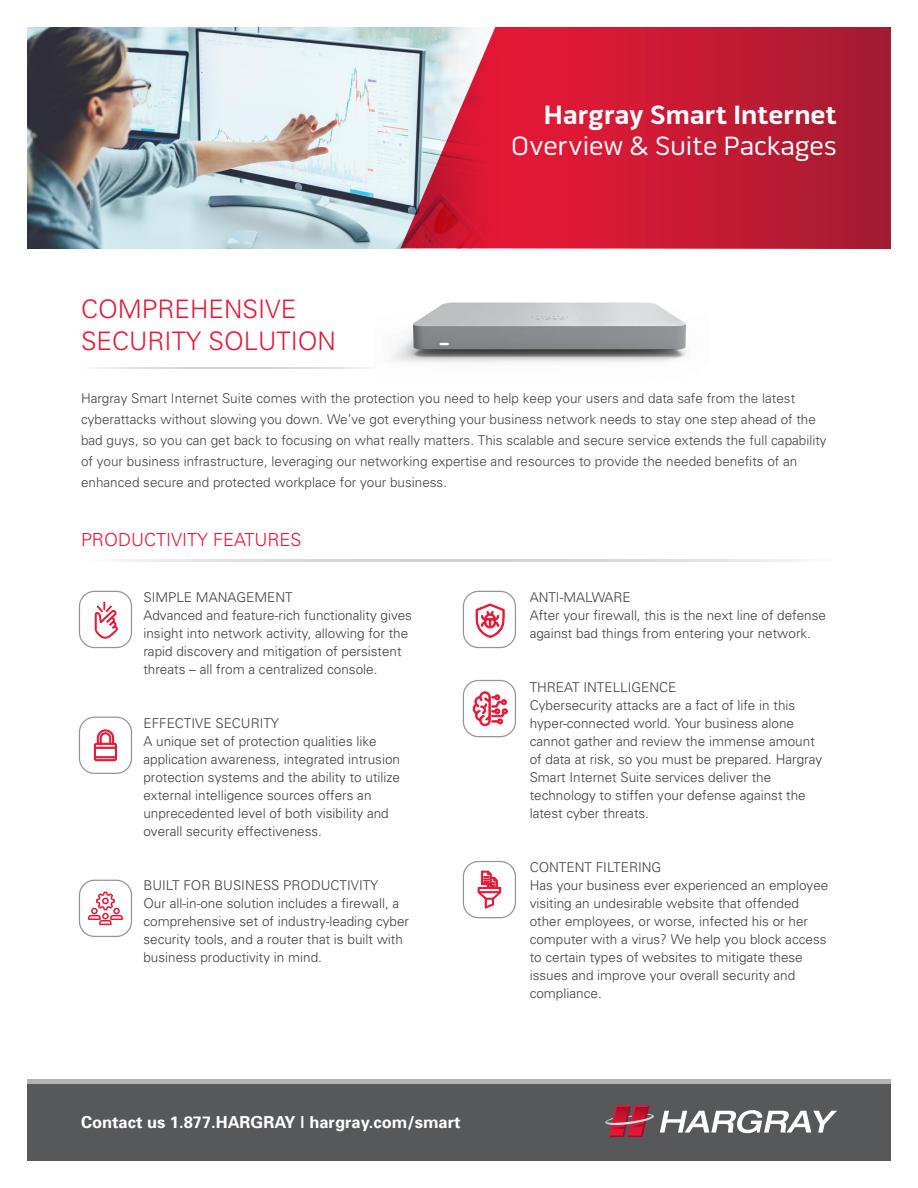
<style>
.page{position:relative;width:918px;height:1188px;background:#fff}
.page>*{position:absolute;margin:0;border:0;box-sizing:border-box;transform-origin:0 0}
.t1{font:27px "Pill Gothic 600 mg";letter-spacing:-.005em;color:#fff}
.t2{font:700 27px "Pill Gothic 600 mg";color:#fff}
.Subhead{font:300 25.5px/31.5px "Univers";color:#e51836}
.Subhead-2{font:300 18px "Univers";color:#e51836}
.Subhead-3{font:700 16.5px "Univers";color:#fff}
.Subhead-4{font:300 13.5px/18px "Univers";color:#3e3e3f}
.Subhead-5{font:300 13.5px/21px "Univers";color:#414243}
</style>
<div class="page">
<div style="left:27px;top:1082px;width:864px;height:79px;background:#57585a"></div>
<svg style="left:660px;top:1110px;width:177px;height:23px"></svg>
<svg style="left:605px;top:1105px;width:49px;height:32px"></svg>
<div style="left:27px;top:1079px;width:864px;height:5px;background:#b2b3b7"></div>
<div style="left:79px;top:717px;width:53px;height:57px;border:1px solid #939598;border-radius:15px"></div>
<svg style="left:94px;top:729px;width:23px;height:32px"></svg>
<div style="left:463px;top:861px;width:53px;height:57px;border:1px solid #939598;border-radius:15px"></div>
<svg style="left:478px;top:871px;width:23px;height:37px"></svg>
<img style="left:27px;top:27px;width:374px;height:221px">
<div style="left:463px;top:591px;width:53px;height:57px;border:1px solid #939598;border-radius:15px"></div>
<svg style="left:476px;top:604px;width:29px;height:34px"></svg>
<svg style="left:97px;top:367px;width:273px;height:2px"></svg>
<div style="left:79px;top:591px;width:53px;height:57px;border:1px solid #939598;border-radius:15px"></div>
<svg style="left:95px;top:602px;width:23px;height:37px"></svg>
<div style="left:463px;top:680px;width:53px;height:57px;border:1px solid #939598;border-radius:15px"></div>
<svg style="left:472px;top:691px;width:36px;height:35px"></svg>
<div style="left:79px;top:880px;width:53px;height:57px;border:1px solid #939598;border-radius:15px"></div>
<svg style="left:88px;top:892px;width:35px;height:33px"></svg>
<svg style="left:401px;top:27px;width:490px;height:222px;background:#c82c44"></svg>
<img style="left:390px;top:302px;width:297px;height:61px">
<svg style="left:122px;top:559px;width:679px;height:2px"></svg>
<p class="Subhead" style="left:81px;top:293px;width:257px">COMPREHENSIVE<br>SECURITY SOLUTION</p>
<p class="t2" style="left:544px;top:98px;width:295px">Hargray Smart Internet</p>
<p class="t1" style="left:511px;top:130px;width:327px">Overview &amp; Suite Packages</p>
<p class="Subhead-5" style="left:81px;top:387px;width:747px">Hargray Smart Internet Suite comes with the protection you need to help keep your users and data safe from the latest cyberattacks without slowing you down. We’ve got everything your business network needs to stay one step ahead of the bad guys, so you can get back to focusing on what really matters. This scalable and secure service extends the full capability of your business infrastructure, leveraging our networking expertise and resources to provide the needed benefits of an enhanced secure and protected workplace for your business.</p>
<p class="Subhead-2" style="left:81px;top:529px;width:222px">PRODUCTIVITY FEATURES</p>
<p class="Subhead-4" style="left:143px;top:588px;width:151px">SIMPLE MANAGEMENT</p>
<p class="Subhead-4" style="left:143px;top:606px;width:270px">Advanced and feature-rich functionality gives</p>
<p class="Subhead-4" style="left:143px;top:624px;width:266px">insight into network activity, allowing for the</p>
<p class="Subhead-4" style="left:143px;top:642px;width:260px">rapid discovery and mitigation of persistent</p>
<p class="Subhead-4" style="left:143px;top:660px;width:236px">threats – all from a centralized console.</p>
<p class="Subhead-4" style="left:143px;top:714px;width:137px">EFFECTIVE SECURITY</p>
<p class="Subhead-4" style="left:143px;top:732px;width:235px">A unique set of protection qualities like</p>
<p class="Subhead-4" style="left:143px;top:750px;width:258px">application awareness, integrated intrusion</p>
<p class="Subhead-4" style="left:143px;top:768px;width:258px">protection systems and the ability to utilize</p>
<p class="Subhead-4" style="left:143px;top:786px;width:230px">external intelligence sources offers an</p>
<p class="Subhead-4" style="left:143px;top:804px;width:247px">unprecedented level of both visibility and</p>
<p class="Subhead-4" style="left:143px;top:822px;width:180px">overall security effectiveness.</p>
<p class="Subhead-4" style="left:143px;top:876px;width:237px">BUILT FOR BUSINESS PRODUCTIVITY</p>
<p class="Subhead-4" style="left:143px;top:894px;width:257px">Our all-in-one solution includes a firewall, a</p>
<p class="Subhead-4" style="left:143px;top:912px;width:267px">comprehensive set of industry-leading cyber</p>
<p class="Subhead-4" style="left:143px;top:930px;width:261px">security tools, and a router that is built with</p>
<p class="Subhead-4" style="left:143px;top:948px;width:180px">business productivity in mind.</p>
<p class="Subhead-3" style="left:81px;top:1112px;width:381px">Contact us 1.877.HARGRAY | hargray.com/smart</p>
<p class="Subhead-4" style="left:530px;top:588px;width:103px">ANTI-MALWARE</p>
<p class="Subhead-4" style="left:530px;top:606px;width:298px">After your firewall, this is the next line of defense</p>
<p class="Subhead-4" style="left:530px;top:624px;width:283px">against bad things from entering your network.</p>
<p class="Subhead-4" style="left:530px;top:678px;width:148px">THREAT INTELLIGENCE</p>
<p class="Subhead-4" style="left:530px;top:696px;width:267px">Cybersecurity attacks are a fact of life in this</p>
<p class="Subhead-4" style="left:530px;top:714px;width:287px">hyper-connected world. Your business alone cannot gather and review the immense amount</p>
<p class="Subhead-4" style="left:530px;top:750px;width:294px">of data at risk, so you must be prepared. Hargray</p>
<p class="Subhead-4" style="left:530px;top:768px;width:278px">Smart Internet Suite services deliver the technology to stiffen your defense against the latest cyber threats.</p>
<p class="Subhead-4" style="left:530px;top:858px;width:133px">CONTENT FILTERING</p>
<p class="Subhead-4" style="left:530px;top:876px;width:300px">Has your business ever experienced an employee</p>
<p class="Subhead-4" style="left:530px;top:894px;width:271px">visiting an undesirable website that offended</p>
<p class="Subhead-4" style="left:530px;top:912px;width:280px">other employees, or worse, infected his or her</p>
<p class="Subhead-4" style="left:530px;top:930px;width:298px">computer with a virus? We help you block access</p>
<p class="Subhead-4" style="left:530px;top:948px;width:275px">to certain types of websites to mitigate these</p>
<p class="Subhead-4" style="left:530px;top:966px;width:267px">issues and improve your overall security and</p>
<p class="Subhead-4" style="left:530px;top:984px;width:74px">compliance.</p>
</div>
